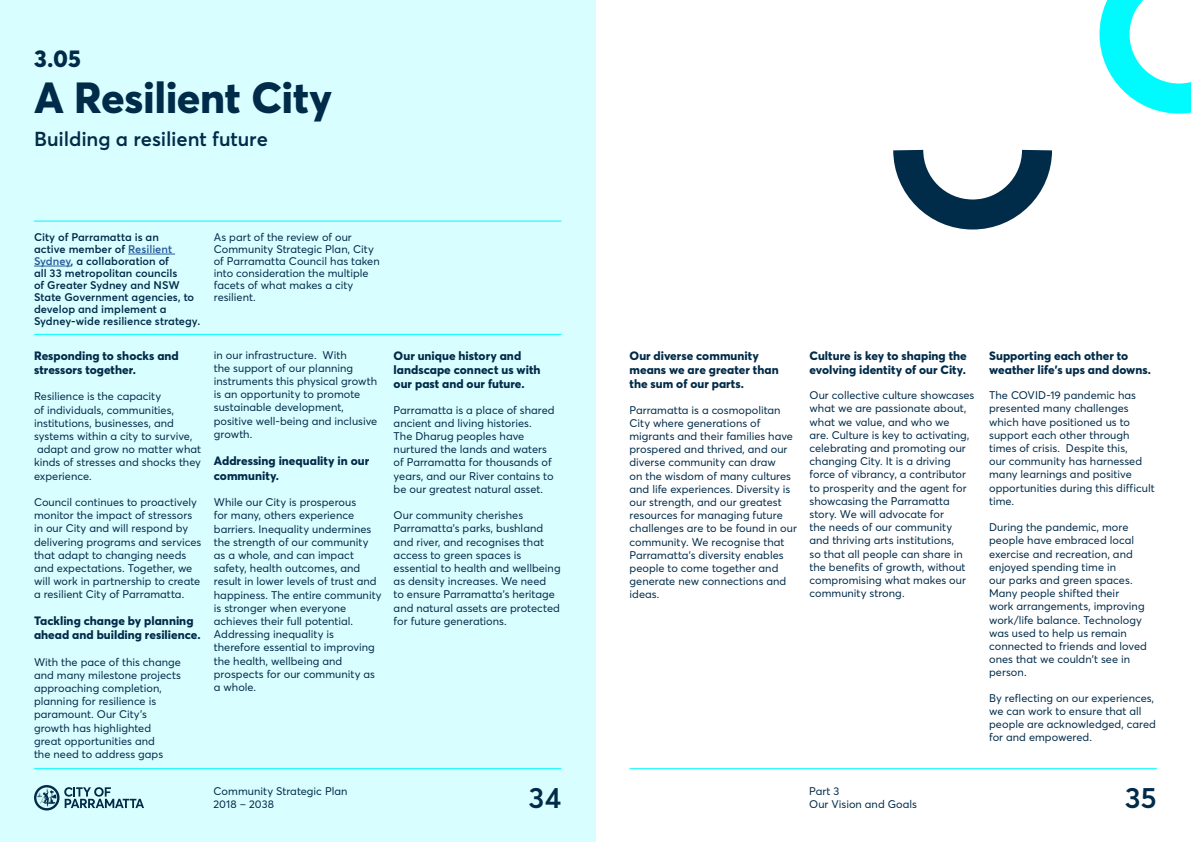
<style>
.page{position:relative;width:1191px;height:842px;background:#fff}
.page>*{position:absolute;margin:0;border:0;box-sizing:border-box;transform-origin:0 0}
.t1{font:800 43px "Parramatta";letter-spacing:-.01em;color:#002b49}
.t2{font:600 29px "Parramatta";color:#002b49}
.t3{font:800 24px "Parramatta";color:#002b49}
.t4{font:600 20px "Parramatta";letter-spacing:-.005em;color:#002b49}
.t5{font:800 12px/14.4px "Parramatta";color:#002b49}
.t6{font:11px/13.2px "Parramatta";letter-spacing:.005em;color:#002b49}
.t7{font:600 11px/12px "Parramatta";color:#002b49}
.s1{color:#275b9b}
</style>
<div class="page">
<div style="left:0;top:0;width:595px;height:842px;background:#d9feff"></div>
<hr style="left:629px;top:768px;width:528px;height:1px;background:#00fbfe">
<hr style="left:34px;top:768px;width:527px;height:1px;background:#00fbfe">
<svg style="left:34px;top:785px;width:110px;height:25px"></svg>
<svg style="left:1099px;top:0;width:92px;height:114px"></svg>
<svg style="left:893px;top:149px;width:159px;height:81px"></svg>
<hr style="left:34px;top:221px;width:527px;height:1px;background:#00fbfe">
<hr style="left:128px;top:254px;width:47px;height:1px;background:#275b9b">
<hr style="left:34px;top:266px;width:37px;height:1px;background:#275b9b">
<hr style="left:34px;top:334px;width:527px;height:1px;background:#00fbfe">
<h3 class="t3" style="left:34px;top:42px;width:48px">3.05</h3>
<h1 class="t1" style="left:34px;top:67px;width:300px">A Resilient City</h1>
<h3 class="t4" style="left:34px;top:124px;width:235px">Building a resilient future</h3>
<p class="t7" style="left:34px;top:231px;width:168px">City of Parramatta is an<br>active member of <span class="s1">Resilient<br>Sydney</span>, a collaboration of<br>all 33 metropolitan councils<br>of Greater Sydney and NSW<br>State Government agencies, to develop and implement a<br>Sydney-wide resilience strategy.</p>
<p class="t6" style="left:214px;top:231px;width:167px;line-height:12px">As part of the review of our<br>Community Strategic Plan, City of Parramatta Council has taken into consideration the multiple facets of what makes a city resilient.</p>
<p class="t5" style="left:34px;top:348px;width:146px">Responding to shocks and stressors together.</p>
<p class="t6" style="left:34px;top:389px;width:169px">Resilience is the capacity<br>of individuals, communities, institutions, businesses, and systems within a city to survive, adapt and grow no matter what kinds of stresses and shocks they experience.</p>
<p class="t6" style="left:34px;top:495px;width:169px">Council continues to proactively monitor the impact of stressors in our City and will respond by delivering programs and services that adapt to changing needs and expectations. Together, we will work in partnership to create a resilient City of Parramatta.</p>
<p class="t5" style="left:34px;top:613px;width:168px">Tackling change by planning ahead and building resilience.</p>
<p class="t6" style="left:34px;top:655px;width:148px">With the pace of this change and many milestone projects approaching completion, planning for resilience is paramount. Our City’s growth has highlighted great opportunities and<br>the need to address gaps</p>
<p class="t6" style="left:214px;top:348px;width:165px">in our infrastructure. With<br>the support of our planning instruments this physical growth is an opportunity to promote sustainable development, positive well-being and inclusive growth.</p>
<p class="t5" style="left:214px;top:453px;width:157px">Addressing inequality in our community.</p>
<p class="t6" style="left:214px;top:495px;width:169px">While our City is prosperous<br>for many, others experience barriers. Inequality undermines the strength of our community as a whole, and can impact safety, health outcomes, and result in lower levels of trust and happiness. The entire community is stronger when everyone achieves their full potential.<br>Addressing inequality is therefore essential to improving the health, wellbeing and prospects for our community as a whole.</p>
<p class="t5" style="left:394px;top:348px;width:148px">Our unique history and landscape connect us with our past and our future.</p>
<p class="t6" style="left:394px;top:403px;width:162px">Parramatta is a place of shared ancient and living histories.<br>The Dharug peoples have nurtured the lands and waters of Parramatta for thousands of years, and our River contains to be our greatest natural asset.</p>
<p class="t6" style="left:394px;top:508px;width:168px">Our community cherishes<br>Parramatta’s parks, bushland and river, and recognises that access to green spaces is essential to health and wellbeing as density increases. We need<br>to ensure Parramatta’s heritage and natural assets are protected for future generations.</p>
<p class="t5" style="left:629px;top:348px;width:151px">Our diverse community means we are greater than the sum of our parts.</p>
<p class="t6" style="left:629px;top:403px;width:169px">Parramatta is a cosmopolitan<br>City where generations of migrants and their families have prospered and thrived, and our diverse community can draw<br>on the wisdom of many cultures and life experiences. Diversity is our strength, and our greatest resources for managing future challenges are to be found in our community. We recognise that<br>Parramatta’s diversity enables people to come together and generate new connections and ideas.</p>
<p class="t5" style="left:809px;top:348px;width:159px">Culture is key to shaping the evolving identity of our City.</p>
<p class="t6" style="left:809px;top:388px;width:166px">Our collective culture showcases what we are passionate about, what we value, and who we<br>are. Culture is key to activating, celebrating and promoting our changing City. It is a driving force of vibrancy, a contributor to prosperity and the agent for showcasing the Parramatta story. We will advocate for<br>the needs of our community and thriving arts institutions,<br>so that all people can share in the benefits of growth, without compromising what makes our community strong.</p>
<p class="t5" style="left:989px;top:348px;width:163px">Supporting each other to weather life’s ups and downs.</p>
<p class="t6" style="left:989px;top:388px;width:167px">The COVID-19 pandemic has presented many challenges which have positioned us to support each other through times of crisis. Despite this,<br>our community has harnessed many learnings and positive opportunities during this difficult time.</p>
<p class="t6" style="left:989px;top:520px;width:159px">During the pandemic, more people have embraced local exercise and recreation, and enjoyed spending time in<br>our parks and green spaces.<br>Many people shifted their<br>work arrangements, improving work/life balance. Technology was used to help us remain connected to friends and loved ones that we couldn’t see in person.</p>
<p class="t6" style="left:989px;top:691px;width:168px">By reflecting on our experiences, we can work to ensure that all people are acknowledged, cared for and empowered.</p>
<p class="t6" style="left:214px;top:784px;width:135px;line-height:12.9px">Community Strategic Plan<br>2018 – 2038</p>
<h2 class="t2" style="left:528px;top:777px;width:34px">34</h2>
<h2 class="t2" style="left:1124px;top:777px;width:34px">35</h2>
<p class="t6" style="left:809px;top:784px;width:109px;line-height:12.9px">Part 3<br>Our Vision and Goals</p>
</div>
